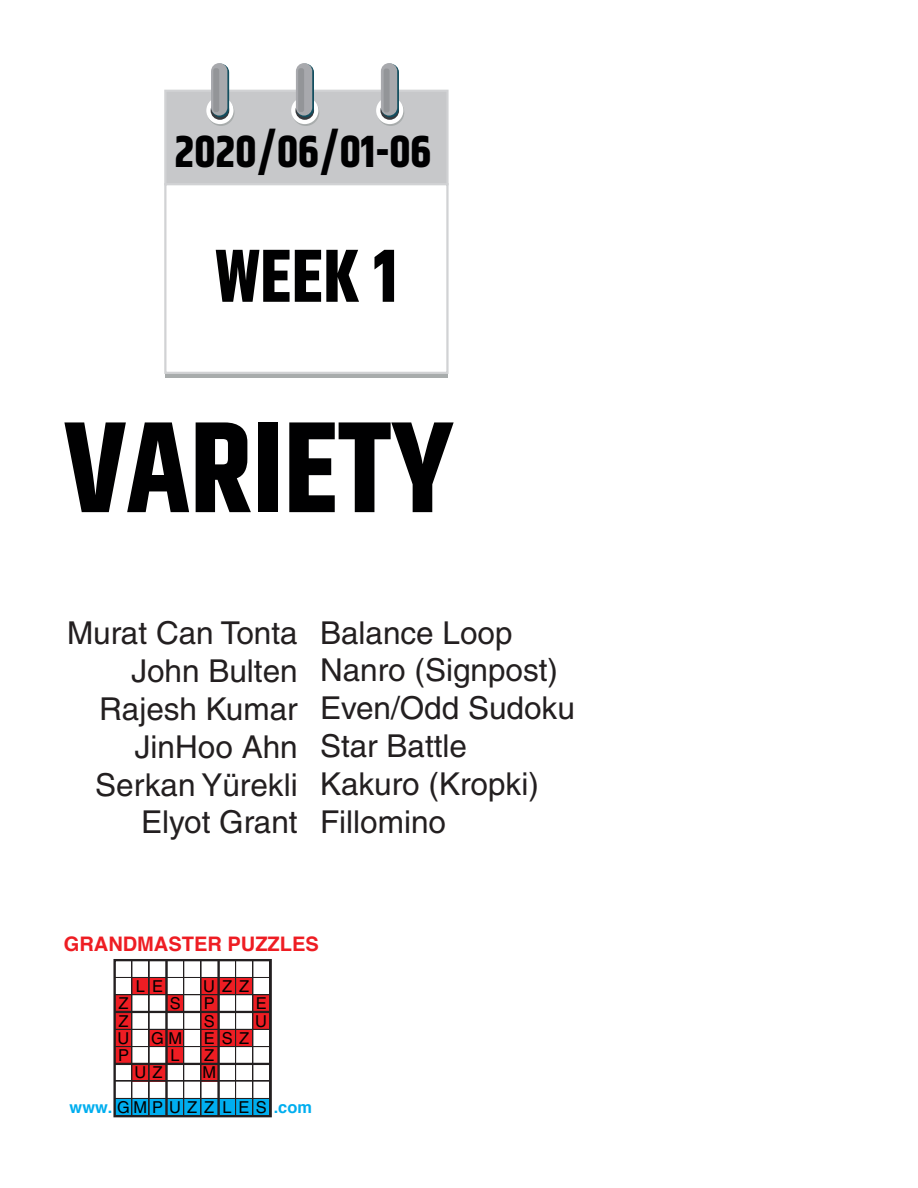
<style>
.page{position:relative;width:918px;height:1188px;background:#fff}
.page>*{position:absolute;margin:0;border:0;box-sizing:border-box;transform-origin:0 0}
.t1{font:700 129.45px "Khand";color:#000001}
.t2{font:700 75px "Khand";color:#000001}
.t3{font:700 45px "Khand";color:#000001}
.t4{font:31.5px/37.8px "Helvetica";color:#231f20;text-align:right}
.t5{font:700 20.1px "Helvetica";color:#ee1d23}
.t6{font:16.35px/34.5px "Helvetica";letter-spacing:.38em;color:#010101}
.s1{font-weight:700;color:#00aeef}
</style>
<div class="page">
<div style="left:164px;top:90px;width:285px;height:95px;background:#c7c8ca;border:2px solid #d1d2d4"></div>
<div style="left:165px;top:189px;width:282px;height:189px;background:#a8acac"></div>
<div style="left:164px;top:183px;width:285px;height:191px;background:#fff;border:2px solid #d1d2d4"></div>
<svg style="left:207px;top:99px;width:27px;height:27px"></svg>
<svg style="left:206px;top:97px;width:28px;height:27px"></svg>
<svg style="left:211px;top:101px;width:18px;height:19px"></svg>
<svg style="left:212px;top:64px;width:17px;height:53px"></svg>
<div style="left:211px;top:63px;width:16px;height:53px;background:#a8a9ad;border-radius:8px"></div>
<svg style="left:292px;top:99px;width:27px;height:27px"></svg>
<div style="left:291px;top:97px;width:27px;height:27px;background:#fff;border-radius:50%"></div>
<svg style="left:295px;top:101px;width:19px;height:19px"></svg>
<svg style="left:297px;top:64px;width:17px;height:53px"></svg>
<div style="left:296px;top:63px;width:16px;height:53px;background:#a8a9ad;border-radius:8px"></div>
<svg style="left:377px;top:99px;width:27px;height:27px"></svg>
<div style="left:376px;top:97px;width:27px;height:27px;background:#fff;border-radius:50%"></div>
<svg style="left:380px;top:101px;width:19px;height:19px"></svg>
<svg style="left:381px;top:64px;width:18px;height:53px"></svg>
<div style="left:381px;top:63px;width:16px;height:53px;background:#a8a9ad;border-radius:8px"></div>
<div style="left:213px;top:68px;width:6px;height:44px;background:#939598;border-radius:2px"></div>
<div style="left:298px;top:68px;width:6px;height:44px;background:#939598;border-radius:2px"></div>
<div style="left:384px;top:69px;width:6px;height:43px;background:#939598;border-radius:2px"></div>
<div style="left:115px;top:1098px;width:156px;height:18px;background:#00aeef"></div>
<div style="left:132px;top:978px;width:35px;height:17px;background:#ee1d23"></div>
<div style="left:201px;top:978px;width:52px;height:17px;background:#ee1d23"></div>
<div style="left:115px;top:995px;width:17px;height:17px;background:#ee1d23"></div>
<div style="left:167px;top:995px;width:17px;height:17px;background:#ee1d23"></div>
<div style="left:201px;top:995px;width:17px;height:17px;background:#ee1d23"></div>
<div style="left:253px;top:995px;width:17px;height:17px;background:#ee1d23"></div>
<div style="left:115px;top:1012px;width:17px;height:17px;background:#ee1d23"></div>
<div style="left:201px;top:1012px;width:17px;height:17px;background:#ee1d23"></div>
<div style="left:253px;top:1012px;width:17px;height:17px;background:#ee1d23"></div>
<div style="left:115px;top:1029px;width:17px;height:18px;background:#ee1d23"></div>
<div style="left:149px;top:1029px;width:35px;height:18px;background:#ee1d23"></div>
<div style="left:201px;top:1029px;width:52px;height:18px;background:#ee1d23"></div>
<div style="left:115px;top:1047px;width:17px;height:17px;background:#ee1d23"></div>
<div style="left:167px;top:1047px;width:17px;height:17px;background:#ee1d23"></div>
<div style="left:201px;top:1047px;width:17px;height:17px;background:#ee1d23"></div>
<div style="left:132px;top:1064px;width:35px;height:17px;background:#ee1d23"></div>
<div style="left:201px;top:1064px;width:17px;height:17px;background:#ee1d23"></div>
<hr style="left:132px;top:961px;width:1px;height:51px;background:#231f20">
<hr style="left:184px;top:961px;width:1px;height:51px;background:#231f20">
<hr style="left:201px;top:961px;width:1px;height:51px;background:#231f20">
<hr style="left:253px;top:961px;width:1px;height:51px;background:#231f20">
<hr style="left:132px;top:1013px;width:1px;height:51px;background:#231f20">
<hr style="left:184px;top:1013px;width:1px;height:51px;background:#231f20">
<hr style="left:201px;top:1013px;width:1px;height:51px;background:#231f20">
<hr style="left:253px;top:1013px;width:1px;height:51px;background:#231f20">
<hr style="left:115px;top:1081px;width:51px;height:1px;background:#231f20">
<hr style="left:167px;top:1081px;width:51px;height:1px;background:#231f20">
<hr style="left:132px;top:1065px;width:1px;height:51px;background:#231f20">
<hr style="left:184px;top:1065px;width:1px;height:51px;background:#231f20">
<hr style="left:201px;top:1065px;width:1px;height:51px;background:#231f20">
<hr style="left:253px;top:1065px;width:1px;height:51px;background:#231f20">
<hr style="left:219px;top:995px;width:51px;height:1px;background:#231f20">
<hr style="left:219px;top:1081px;width:51px;height:1px;background:#231f20">
<div style="left:113px;top:959px;width:159px;height:158px;border:2px solid #231f20"></div>
<hr style="left:165px;top:960px;width:3px;height:156px;background:#231f20">
<hr style="left:217px;top:960px;width:3px;height:156px;background:#231f20">
<hr style="left:115px;top:1063px;width:155px;height:2px;background:#231f20">
<hr style="left:114px;top:1011px;width:156px;height:2px;background:#231f20">
<hr style="left:114px;top:960px;width:1px;height:156px;background:#231f20">
<hr style="left:131px;top:960px;width:1px;height:156px;background:#231f20">
<hr style="left:149px;top:960px;width:1px;height:156px;background:#231f20">
<hr style="left:183px;top:960px;width:1px;height:156px;background:#231f20">
<hr style="left:200px;top:960px;width:1px;height:156px;background:#231f20">
<hr style="left:235px;top:960px;width:1px;height:156px;background:#231f20">
<hr style="left:252px;top:960px;width:1px;height:156px;background:#231f20">
<hr style="left:270px;top:960px;width:1px;height:156px;background:#231f20">
<hr style="left:115px;top:960px;width:155px;height:1px;background:#231f20">
<hr style="left:115px;top:977px;width:155px;height:1px;background:#231f20">
<hr style="left:115px;top:994px;width:155px;height:1px;background:#231f20">
<hr style="left:115px;top:1029px;width:155px;height:1px;background:#231f20">
<hr style="left:115px;top:1046px;width:155px;height:1px;background:#231f20">
<hr style="left:115px;top:1080px;width:155px;height:1px;background:#231f20">
<hr style="left:115px;top:1098px;width:155px;height:1px;background:#231f20">
<hr style="left:115px;top:1115px;width:155px;height:1px;background:#231f20">
<h3 class="t3" style="left:175px;top:120px;width:258px">2020/06/01-06</h3>
<h2 class="t2" style="left:215px;top:223px;width:184px">WEEK 1</h2>
<h1 class="t1" style="left:64px;top:376px;width:391px">VARIETY</h1>
<p class="t4" style="left:67px;top:614px;width:232px">Murat Can Tonta<br>John Bulten<br>Rajesh Kumar<br>JinHoo Ahn<br>Serkan Yürekli<br>Elyot Grant</p>
<p class="t4" style="left:320px;top:614px;width:256px;text-align:left">Balance Loop<br>Nanro (Signpost)<br>Even/Odd Sudoku<br>Star Battle<br>Kakuro (Kropki)<br>Fillomino</p>
<p class="t5" style="left:64px;top:931px;width:257px">GRANDMASTER PUZZLES</p>
<p class="t6" style="left:136px;top:969px;width:29px">L E</p>
<p class="t6" style="left:203px;top:969px;width:47px">UZZ</p>
<p class="t6" style="left:118px;top:986px;width:12px">Z</p>
<p class="t6" style="left:170px;top:986px;width:12px">S</p>
<p class="t6" style="left:204px;top:986px;width:12px">P</p>
<p class="t6" style="left:256px;top:986px;width:12px">E</p>
<p class="t6" style="left:118px;top:1004px;width:12px">Z</p>
<p class="t6" style="left:204px;top:1004px;width:12px">S</p>
<p class="t6" style="left:255px;top:1004px;width:13px">U</p>
<p class="t6" style="left:117px;top:1021px;width:13px">U</p>
<p class="t6" style="left:151px;top:1021px;width:32px">G M</p>
<p class="t6" style="left:204px;top:1021px;width:47px">ESZ</p>
<p class="t6" style="left:118px;top:1038px;width:12px">P</p>
<p class="t6" style="left:171px;top:1038px;width:11px">L</p>
<p class="t6" style="left:204px;top:1038px;width:12px">Z</p>
<p class="t6" style="left:134px;top:1055px;width:30px">U Z</p>
<p class="t6" style="left:70px;top:1055px;width:244px;text-indent:133px">M <span class="s1">www.</span>GMPUZ Z L ES <span class="s1">.com</span></p>
</div>
